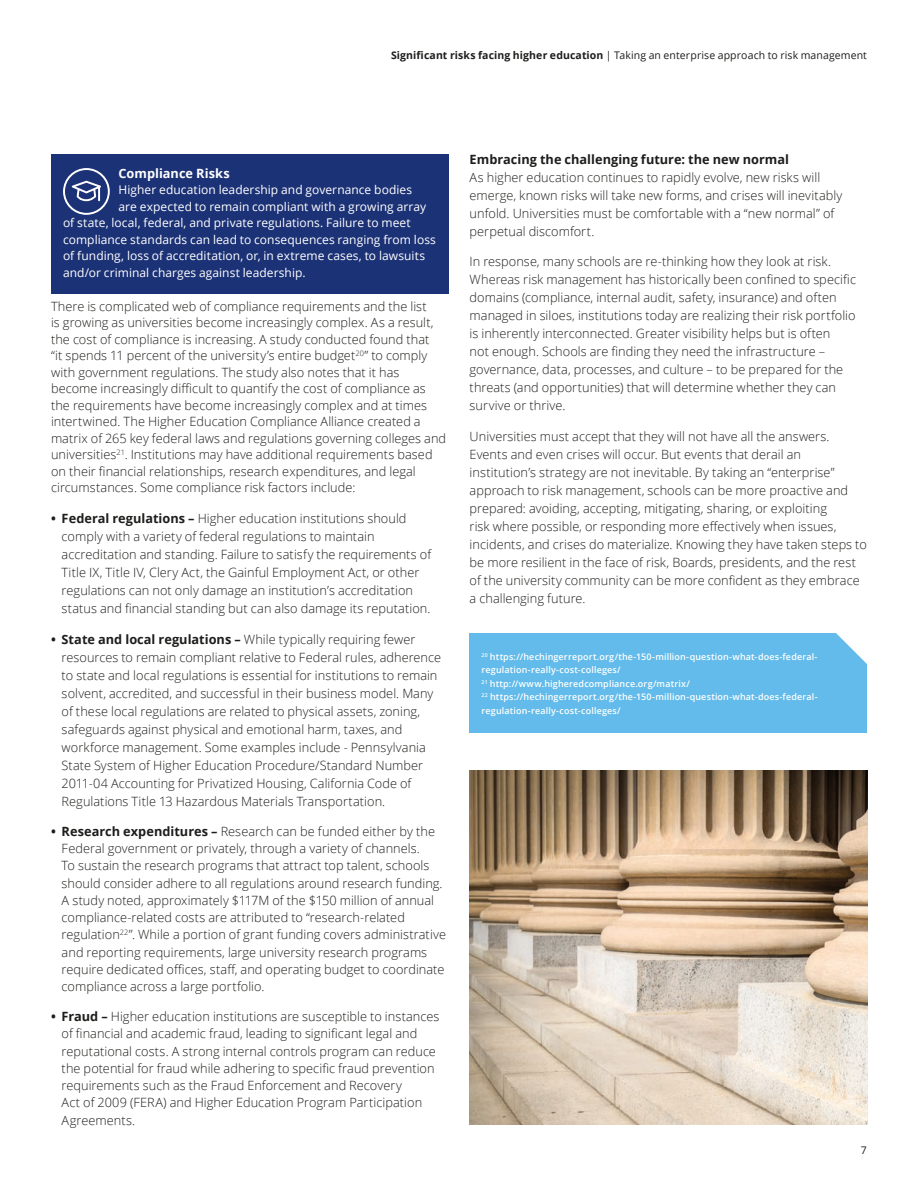
<style>
.page{position:relative;width:918px;height:1188px;background:#fff}
.page>*{position:absolute;margin:0;border:0;box-sizing:border-box;transform-origin:0 0}
.Body_copy__8_5_12pt{font:300 12.75px/18px "Open Sans";letter-spacing:.005em;color:#1d1d1b}
.Subhead_A__8_5_12pt{font:700 12.75px "Open Sans";color:#1d1d1b}
.Subhead_A__8_5_12pt-2{font:700 12.75px "Open Sans";letter-spacing:.005em;color:#fff}
.Body_copy__8_5_12pt-2{font:12px "Open Sans";letter-spacing:.005em;color:#fff}
.t1{font:10.5px "Open Sans";letter-spacing:.01em;color:#1d1d1b}
.Smaller_Text{font:600 9px/13.5px "Open Sans";letter-spacing:.015em;color:#fff}
.s1{font-weight:700}
</style>
<div class="page">
<div style="left:470px;top:634px;width:397px;height:99px;background:#62bbea"></div>
<svg style="left:826px;top:633px;width:41px;height:31px"></svg>
<div style="left:51px;top:154px;width:397px;height:139px;background:#1c3276"></div>
<svg style="left:63px;top:168px;width:47px;height:47px"></svg>
<img style="left:469px;top:770px;width:398px;height:354px">
<p class="t1" style="left:391px;top:48px;width:477px"><span class="s1">Significant risks facing higher education</span> | Taking an enterprise approach to risk management</p>
<p class="Subhead_A__8_5_12pt-2" style="left:119px;top:164px;width:113px">Compliance Risks</p>
<p class="Body_copy__8_5_12pt-2" style="left:119px;top:182px;width:295px">Higher education leadership and governance bodies</p>
<p class="Body_copy__8_5_12pt-2" style="left:119px;top:198px;width:309px">are expected to remain compliant with a growing array</p>
<p class="Body_copy__8_5_12pt-2" style="left:63px;top:215px;width:349px">of state, local, federal, and private regulations. Failure to meet</p>
<p class="Body_copy__8_5_12pt-2" style="left:63px;top:231px;width:374px">compliance standards can lead to consequences ranging from loss</p>
<p class="Body_copy__8_5_12pt-2" style="left:63px;top:248px;width:364px">of funding, loss of accreditation, or, in extreme cases, to lawsuits</p>
<p class="Body_copy__8_5_12pt-2" style="left:63px;top:264px;width:244px">and/or criminal charges against leadership.</p>
<p class="Body_copy__8_5_12pt" style="left:51px;top:298px;width:397px;line-height:16.5px">There is complicated web of compliance requirements and the list<br>is growing as universities become increasingly complex. As a result, the cost of compliance is increasing. A study conducted found that<br>“it spends 11 percent of the university’s entire budget<sup>20</sup>” to comply with government regulations. The study also notes that it has become increasingly difficult to quantify the cost of compliance as the requirements have become increasingly complex and at times intertwined. The Higher Education Compliance Alliance created a matrix of 265 key federal laws and regulations governing colleges and universities<sup>21</sup>. Institutions may have additional requirements based on their financial relationships, research expenditures, and legal circumstances. Some compliance risk factors include:</p>
<p class="Body_copy__8_5_12pt" style="left:62px;top:509px;width:371px;text-indent:-11px"><span class="s1">• Federal regulations –</span> Higher education institutions should comply with a variety of federal regulations to maintain accreditation and standing. Failure to satisfy the requirements of Title IX, Title IV, Clery Act, the Gainful Employment Act, or other regulations can not only damage an institution’s accreditation status and financial standing but can also damage its reputation.</p>
<p class="Body_copy__8_5_12pt" style="left:62px;top:630px;width:381px;text-indent:-11px"><span class="s1">• State and local regulations –</span> While typically requiring fewer resources to remain compliant relative to Federal rules, adherence to state and local regulations is essential for institutions to remain solvent, accredited, and successful in their business model. Many of these local regulations are related to physical assets, zoning, safeguards against physical and emotional harm, taxes, and workforce management. Some examples include - Pennsylvania State System of Higher Education Procedure/Standard Number 2011-04 Accounting for Privatized Housing, California Code of Regulations Title 13 Hazardous Materials Transportation.</p>
<p class="Body_copy__8_5_12pt" style="left:62px;top:822px;width:386px;line-height:17.2px;text-indent:-11px"><span class="s1">• Research expenditures –</span> Research can be funded either by the Federal government or privately, through a variety of channels.<br>To sustain the research programs that attract top talent, schools should consider adhere to all regulations around research funding.<br>A study noted, approximately $117M of the $150 million of annual compliance-related costs are attributed to “research-related regulation<sup>22</sup>”. While a portion of grant funding covers administrative and reporting requirements, large university research programs require dedicated offices, staff, and operating budget to coordinate compliance across a large portfolio.</p>
<p class="Body_copy__8_5_12pt" style="left:62px;top:1007px;width:379px;line-height:17.2px;text-indent:-11px"><span class="s1">• Fraud –</span> Higher education institutions are susceptible to instances of financial and academic fraud, leading to significant legal and reputational costs. A strong internal controls program can reduce the potential for fraud while adhering to specific fraud prevention requirements such as the Fraud Enforcement and Recovery<br>Act of 2009 (FERA) and Higher Education Program Participation Agreements.</p>
<p class="Subhead_A__8_5_12pt" style="left:470px;top:150px;width:321px">Embracing the challenging future: the new normal</p>
<p class="Body_copy__8_5_12pt" style="left:470px;top:168px;width:374px">As higher education continues to rapidly evolve, new risks will emerge, known risks will take new forms, and crises will inevitably unfold. Universities must be comfortable with a “new normal” of perpetual discomfort.</p>
<p class="Body_copy__8_5_12pt" style="left:470px;top:252px;width:388px">In response, many schools are re-thinking how they look at risk.<br>Whereas risk management has historically been confined to specific domains (compliance, internal audit, safety, insurance) and often managed in siloes, institutions today are realizing their risk portfolio is inherently interconnected. Greater visibility helps but is often<br>not enough. Schools are finding they need the infrastructure – governance, data, processes, and culture – to be prepared for the threats (and opportunities) that will determine whether they can survive or thrive.</p>
<p class="Body_copy__8_5_12pt" style="left:470px;top:427px;width:399px">Universities must accept that they will not have all the answers.<br>Events and even crises will occur. But events that derail an institution’s strategy are not inevitable. By taking an “enterprise” approach to risk management, schools can be more proactive and prepared: avoiding, accepting, mitigating, sharing, or exploiting<br>risk where possible, or responding more effectively when issues, incidents, and crises do materialize. Knowing they have taken steps to be more resilient in the face of risk, Boards, presidents, and the rest of the university community can be more confident as they embrace a challenging future.</p>
<p class="Smaller_Text" style="left:482px;top:650px;width:337px"><sup>20</sup> https://hechingerreport.org/the-150-million-question-what-does-federal&shy;regulation-really-cost-colleges/</p>
<p class="Smaller_Text" style="left:482px;top:677px;width:210px"><sup>21</sup> http://www.higheredcompliance.org/matrix/</p>
<p class="Smaller_Text" style="left:482px;top:690px;width:337px"><sup>22</sup> https://hechingerreport.org/the-150-million-question-what-does-federal&shy;regulation-really-cost-colleges/</p>
<p class="t1" style="left:861px;top:1143px;width:8px">7</p>
</div>
